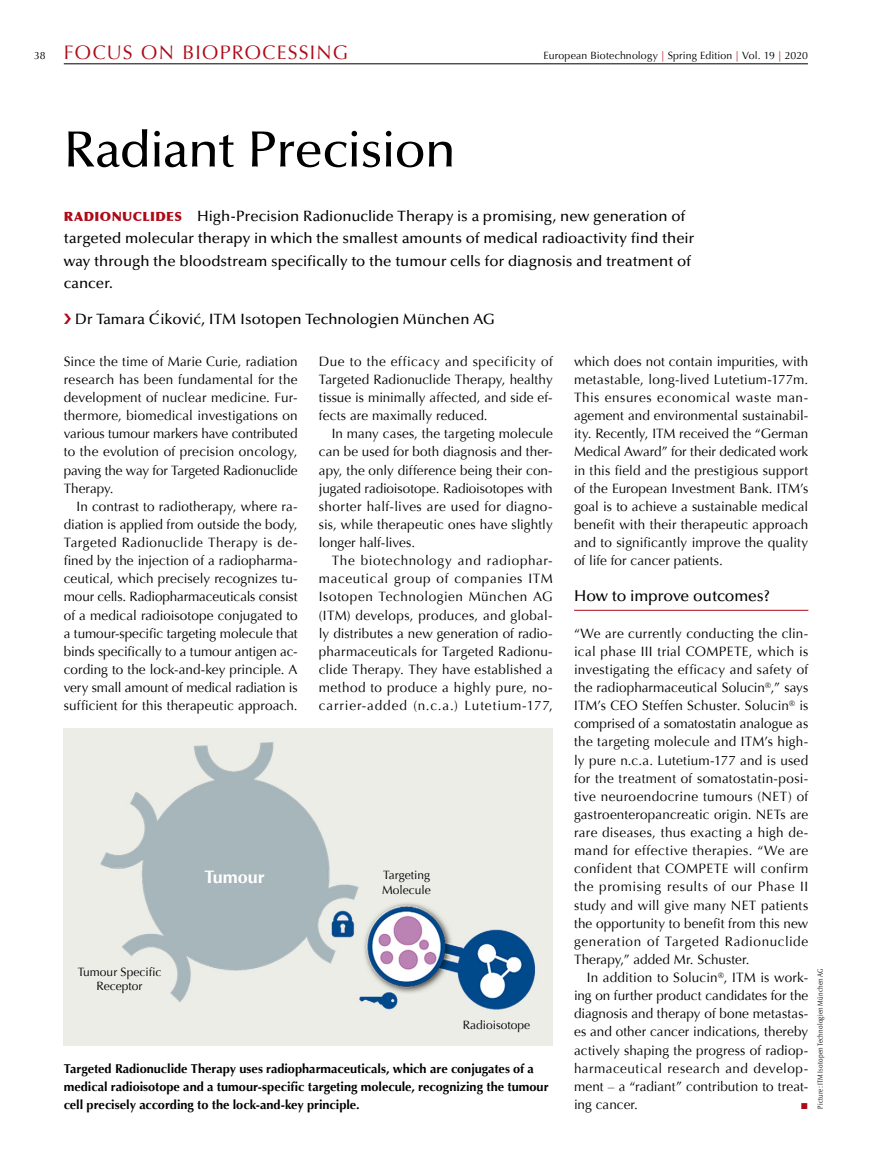
<style>
.page{position:relative;width:893px;height:1170px;background:#fff}
.page>*{position:absolute;margin:0;border:0;box-sizing:border-box;transform-origin:0 0}
.EBM_2017_ÜS_mittel{font:500 51px "Optima LT Std";letter-spacing:-.02em;color:#000}
.EBM_2017_Kopfzeile{font:19.5px "Optima";letter-spacing:.06em;color:#ae0917}
.t1{font:700 18px "Optima";color:#fff}
.EBM_2017_ZÜ{font:500 15.75px "Optima LT Std";letter-spacing:-.01em;color:#000}
.EBM_2017_Einleitung{font:500 15px/22.5px "Optima LT Std";color:#000}
.EBM_2017_Fließtext{font:13.5px/18.1px "Optima";letter-spacing:.01em;color:#000;text-align:justify}
.EBM_2017_Fließtext_o{font:13.5px/18.1px "Optima";letter-spacing:.015em;color:#000}
.EBM_2017_BU_schwarz{font:700 12.75px/18.1px "Optima";color:#000}
.t2{font:12px/14.4px "Optima";color:#000;text-align:center}
.t3{font:10.5px "Optima";letter-spacing:.01em;color:#000}
.EBM_2017_Fließtext-2{font:8.7px "European Pi Three";color:#ae0917}
.EBM_2017_Bildnachwei{font:300 condensed 7.5px "Optima Nova LT Pro";letter-spacing:.025em;color:#000}
.s1{color:#ae0917}
.s2{font-family:"Optima";font-weight:900;font-size:12.75px;color:#ae0917}
</style>
<div class="page">
<hr style="left:64px;top:63px;width:744px;height:1px;background:#000">
<hr style="left:574px;top:610px;width:234px;height:1px;background:#ae0917">
<img style="left:64px;top:728px;width:489px;height:317px">
<p class="t3" style="left:34px;top:50px;width:13px">38</p>
<p class="EBM_2017_Kopfzeile" style="left:64px;top:41px;width:286px">Focus on Bioprocessing</p>
<p class="t3" style="left:543px;top:50px;width:266px">European Biotechnology <span class="s1">|</span> Spring Edition <span class="s1">|</span> Vol. 19 <span class="s1">|</span> 2020</p>
<p class="EBM_2017_ÜS_mittel" style="left:64px;top:121px;width:394px">Radiant Precision</p>
<p class="EBM_2017_Einleitung" style="left:64px;top:205px;width:632px"><span class="s2">RADIONUCLIDES</span> High-Precision Radionuclide Therapy is a promising, new generation of targeted molecular therapy in which the smallest amounts of medical radioactivity find their way through the bloodstream specifically to the tumour cells for diagnosis and treatment of cancer.</p>
<p class="EBM_2017_Einleitung" style="left:75px;top:308px;width:421px">Dr Tamara C´ikovic´, ITM Isotopen Technologien München AG</p>
<p class="EBM_2017_Fließtext" style="left:574px;top:352px;width:236px">which does not contain impurities, with metastable, long-lived Lutetium-177m.<br>This ensures economical waste man&shy;agement and environmental sustainabil&shy;ity. Recently, ITM received the “German Medical Award” for their dedicated work in this field and the prestigious support of the European I nvestment Bank. ITM’s goal is to achieve a sustainable medical benefit with their therapeutic approach and to significantly improve the quality of life for cancer patients.</p>
<p class="EBM_2017_ZÜ" style="left:574px;top:587px;width:198px">How to improve outcomes?</p>
<p class="EBM_2017_Fließtext_o" style="left:574px;top:624px;width:236px">“We are currently conducting the clin&shy;ical phase III trial COMPETE, which is investigating the efficacy and safety of the radiopharmaceutical Solucin<sup>®</sup>,” says ITM’s CEO Steffen Schuster. Solucin<sup>®</sup> is comprised of a somatostatin analogue as the targeting molecule and ITM’s high&shy;ly pure n.c.a. Lutetium-177 and is used for the treatment of somatostatin-posi&shy;tive neuroendocrine tumours (N ET) of gastroenteropancreatic origin. N ETs are rare diseases, thus exacting a high de&shy;mand for effective therapies. “We are confident that COMPETE will confirm the promising results of our Phase II study and will give many N ET patients the opportunity to benefit from this new generation of Targeted Radionuclide Therapy,” added Mr. Schuster.</p>
<p class="EBM_2017_Fließtext" style="left:574px;top:968px;width:236px;text-indent:13px">I n addition to Solucin<sup>®</sup>, ITM is work&shy;ing on further product candidates for the diagnosis and therapy of bone metastas&shy;es and other cancer indications, thereby actively shaping the progress of radiop&shy;harmaceutical research and develop&shy;ment – a “radiant” contribution to treat&shy;ing cancer.</p>
<p class="EBM_2017_Fließtext_o" style="left:64px;top:352px;width:235px;text-align:justify">Since the time of Marie Curie, radiation research has been fundamental for the development of nuclear medicine. Fur&shy;thermore, biomedical investigations on various tumour markers have contributed to the evolution of precision oncology, paving the way for Targeted Radionuclide Therapy.</p>
<p class="EBM_2017_Fließtext" style="left:64px;top:497px;width:235px;text-indent:13px">I n contrast to radiotherapy, where ra&shy;diation is applied from outside the body, Targeted Radionuclide Therapy is de&shy;fined by the injection of a radiopharma&shy;ceutical, which precisely recognizes tu&shy;mour cells. Radiopharmaceuticals consist of a medical radioisotope conjugated to a tumour-specific targeting molecule that binds specifically to a tumour antigen ac&shy;cording to the lock-and-key principle. A very small amount of medical radiation is sufficient for this therapeutic approach.</p>
<p class="EBM_2017_Fließtext" style="left:319px;top:352px;width:235px">Due to the efficacy and specificity of Targeted Radionuclide Therapy, healthy tissue is minimally affected, and side ef&shy;fects are maximally reduced.</p>
<p class="EBM_2017_Fließtext" style="left:319px;top:425px;width:235px;text-indent:13px">I n many cases, the targeting molecule can be used for both diagnosis and ther&shy;apy, the only difference being their con&shy;jugated radioisotope. Radioisotopes with shorter half-lives are used for diagno&shy;sis, while therapeutic ones have slightly longer half-lives.</p>
<p class="EBM_2017_Fließtext" style="left:319px;top:551px;width:235px;text-align:left;text-indent:13px">The biotechnology and radiophar&shy;maceutical group of companies ITM Isotopen Technologien München AG (ITM) develops, produces, and global&shy;ly distributes a new generation of radio&shy;pharmaceuticals for Targeted Radionu&shy;clide Therapy. They have established a method to produce a highly pure, no&shy;carrier-added (n.c.a.) Lutetium-177,</p>
<p class="t1" style="left:205px;top:866px;width:62px">Tumour</p>
<p class="t2" style="left:382px;top:868px;width:50px;text-align:left">Targeting<br>Molecule</p>
<p class="t2" style="left:78px;top:964px;width:85px">Tumour Specific<br>Receptor</p>
<p class="t2" style="left:463px;top:1018px;width:69px">Radioisotope</p>
<p class="EBM_2017_BU_schwarz" style="left:64px;top:1059px;width:486px">Targeted Radionuclide Therapy uses radiopharmaceuticals, which are conjugates of a medical radioisotope and a tumour-specific targeting molecule, recognizing the tumour cell precisely according to the lock-and-key principle.</p>
<p class="EBM_2017_Fließtext-2" style="left:801px;top:1100px;width:9px">L</p>
<p class="EBM_2017_Bildnachwei" style="left:816px;top:1108px;width:141px;rotate:-90deg">Picture: ITM Isotopen Technologien München AG</p>
</div>
